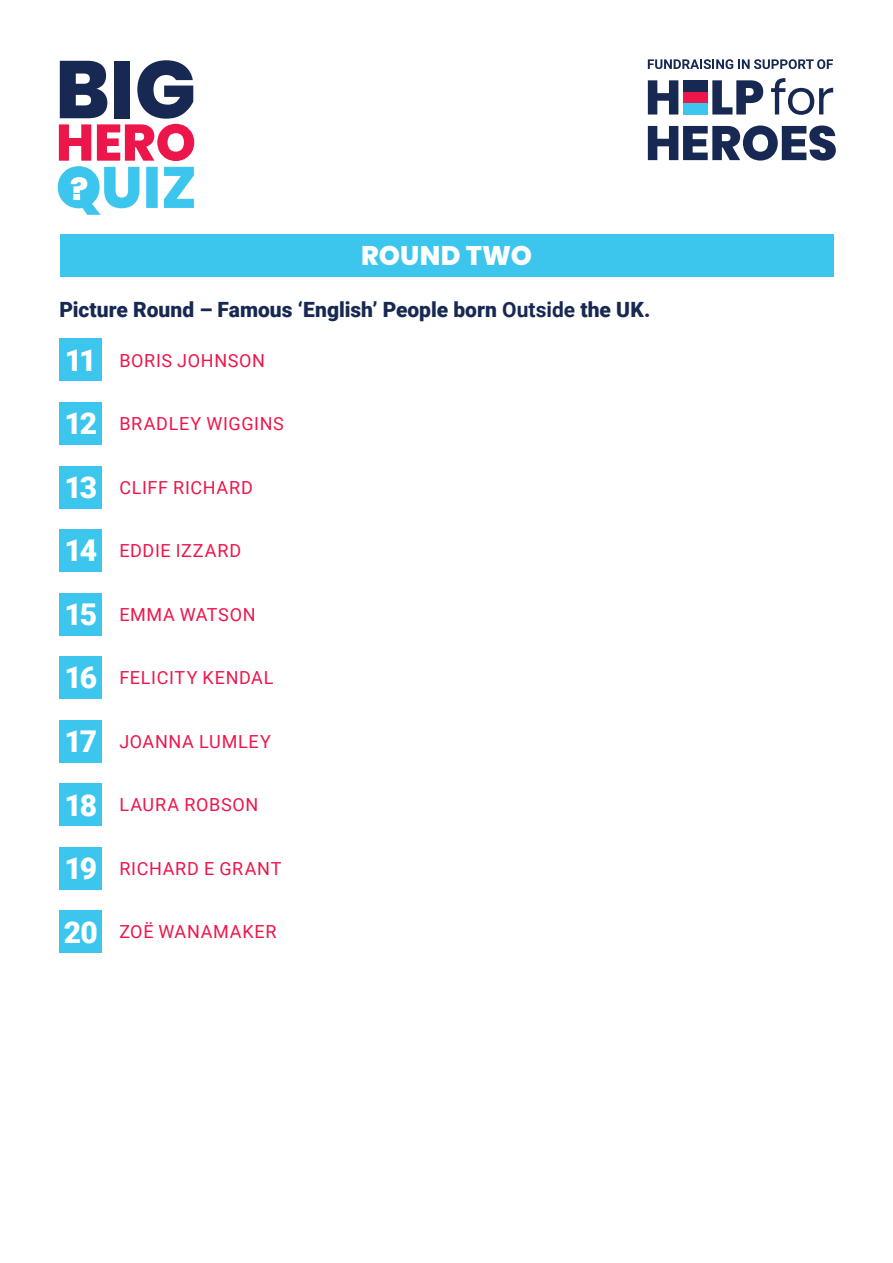
<style>
.page{position:relative;width:893px;height:1263px;background:#fff}
.page>*{position:absolute;margin:0;border:0;box-sizing:border-box;transform-origin:0 0}
.t1{font:800 27px "Poppins";letter-spacing:.005em;color:#fff}
.t2{font:900 21px "Roboto";color:#172952}
.t3{font:18px "Roboto";letter-spacing:.035em;color:#ed164b}
.s1{font-weight:700}
.s2{font-weight:900;font-size:30px;color:#fff}
</style>
<div class="page">
<div style="left:60px;top:339px;width:42px;height:42px;background:#3cc6ee"></div>
<div style="left:60px;top:402px;width:42px;height:43px;background:#3cc6ee"></div>
<div style="left:60px;top:466px;width:42px;height:42px;background:#3cc6ee"></div>
<div style="left:60px;top:529px;width:42px;height:43px;background:#3cc6ee"></div>
<div style="left:60px;top:593px;width:42px;height:42px;background:#3cc6ee"></div>
<div style="left:60px;top:656px;width:42px;height:43px;background:#3cc6ee"></div>
<div style="left:60px;top:720px;width:42px;height:42px;background:#3cc6ee"></div>
<div style="left:60px;top:783px;width:42px;height:43px;background:#3cc6ee"></div>
<div style="left:60px;top:847px;width:42px;height:43px;background:#3cc6ee"></div>
<div style="left:60px;top:911px;width:42px;height:42px;background:#3cc6ee"></div>
<div style="left:60px;top:234px;width:773px;height:42px;background:#3cc6ee"></div>
<svg style="left:648px;top:59px;width:185px;height:10px"></svg>
<svg style="left:648px;top:80px;width:30px;height:35px"></svg>
<svg style="left:712px;top:80px;width:51px;height:35px"></svg>
<div style="left:683px;top:103px;width:25px;height:12px;background:#3cc6ee"></div>
<div style="left:683px;top:92px;width:25px;height:11px;background:#ed164b"></div>
<div style="left:683px;top:80px;width:25px;height:12px;background:#172952"></div>
<svg style="left:771px;top:78px;width:62px;height:37px"></svg>
<svg style="left:648px;top:126px;width:188px;height:35px"></svg>
<svg style="left:58px;top:60px;width:136px;height:155px"></svg>
<h1 class="t1" style="left:361px;top:240px;width:172px">ROUND TWO</h1>
<p class="t2" style="left:60px;top:294px;width:592px">Picture Round – Famous ‘English’ People born <span class="s1">Outside</span> the UK.</p>
<p class="t3" style="left:65px;top:347px;width:202px"><span class="s2">11</span> BORIS JOHNSON</p>
<p class="t3" style="left:64px;top:411px;width:221px"><span class="s2">12</span> BRADLEY WIGGINS</p>
<p class="t3" style="left:64px;top:475px;width:190px"><span class="s2">13</span> CLIFF RICHARD</p>
<p class="t3" style="left:65px;top:538px;width:178px"><span class="s2">14</span> EDDIE IZZARD</p>
<p class="t3" style="left:64px;top:602px;width:193px"><span class="s2">15</span> EMMA WATSON</p>
<p class="t3" style="left:64px;top:665px;width:211px"><span class="s2">16</span> FELICITY KENDAL</p>
<p class="t3" style="left:64px;top:729px;width:208px"><span class="s2">17</span> JOANNA LUMLEY</p>
<p class="t3" style="left:64px;top:792px;width:196px"><span class="s2">18</span> LAURA ROBSON</p>
<p class="t3" style="left:64px;top:856px;width:219px"><span class="s2">19</span> RICHARD E GRANT</p>
<p class="t3" style="left:64px;top:919px;width:214px"><span class="s2">20</span> ZOË WANAMAKER</p>
</div>
